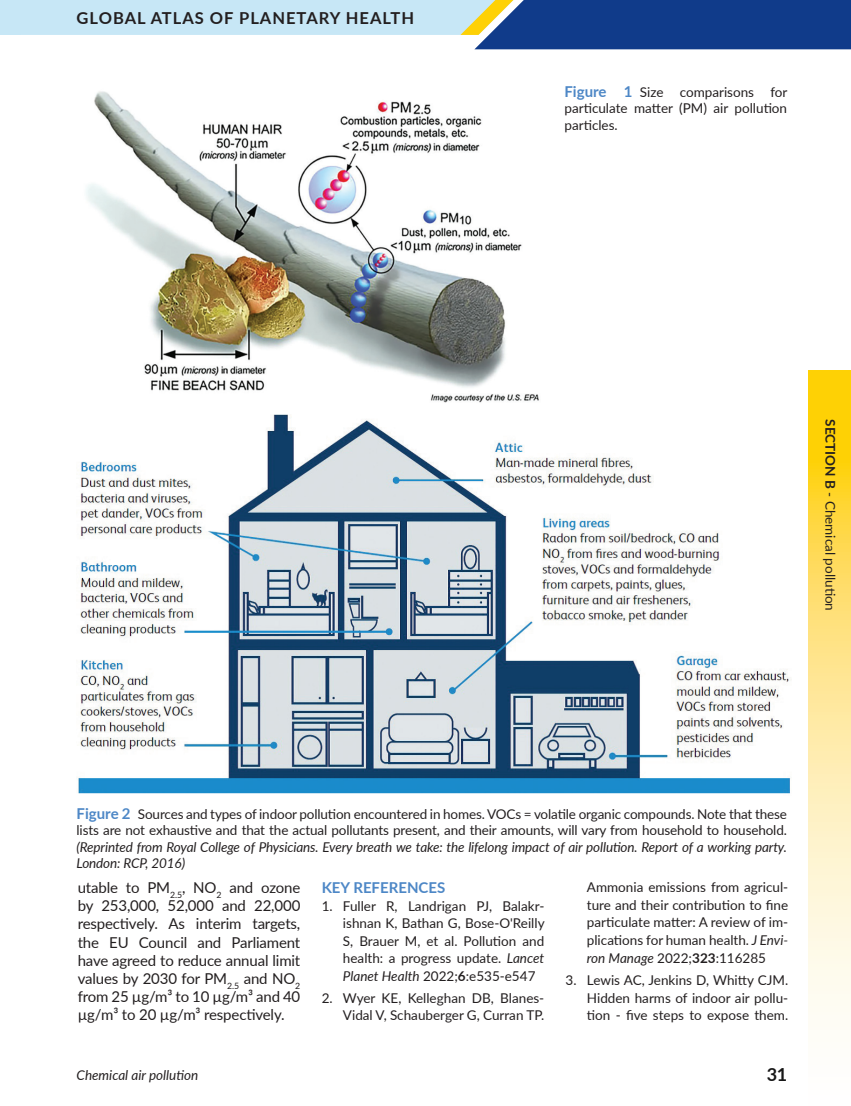
<style>
.page{position:relative;width:851px;height:1106px;background:#fff}
.page>*{position:absolute;margin:0;border:0;box-sizing:border-box;transform-origin:0 0}
.t1{font:700 18px "Lato";color:#171717}
.t2{font:700 16.5px "Lato";letter-spacing:.06em;color:#231f20}
.t3{font:15px/18.1px "Lato";letter-spacing:-.01em;color:#231f20;text-align:justify}
.t4{font:700 15px "Lato";color:#4d87c6}
.t5{font:13.5px/17.7px "Lato";letter-spacing:-.005em;color:#231f20;text-align:justify}
.t6{font:italic 13.5px/16.2px "Lato";letter-spacing:-.01em;color:#231f20}
.s1{font-weight:700;font-size:15px;color:#4d87c6}
.s2{font-weight:700}
.s3{font-style:italic}
</style>
<div class="page">
<svg style="left:0;top:0;width:850px;height:49px"></svg>
<svg style="left:808px;top:370px;width:42px;height:645px;background:#fee688"></svg>
<img style="left:86px;top:91px;width:453px;height:312px">
<img style="left:78px;top:414px;width:713px;height:380px">
<p class="t2" style="left:77px;top:6px;width:339px">GLOBAL ATLAS OF PLANETARY HEALTH</p>
<p class="t5" style="left:564px;top:84px;width:224px;line-height:16.2px"><span class="s1">Figure 1</span> Size comparisons for particulate matter (PM) air pollution particles.</p>
<p class="t5" style="left:839px;top:419px;width:193px;rotate:90deg"><span class="s2">SECTION B</span> - Chemical pollution</p>
<p class="t5" style="left:77px;top:805px;width:711px;line-height:16.2px"><span class="s1">Figure 2</span> Sources and types of indoor pollution encountered in homes. VOCs = volatile organic compounds. Note that these lists are not exhaustive and that the actual pollutants present, and their amounts, will vary from household to household.</p>
<p class="t6" style="left:77px;top:838px;width:711px">(Reprinted from Royal College of Physicians. Every breath we take: the lifelong impact of air pollution. Report of a working party.<br>London: RCP, 2016)</p>
<p class="t3" style="left:78px;top:878px;width:224px">utable to PM<sub>2.5</sub>, NO<sub>2</sub> and ozone by 253,000, 52,000 and 22,000 respectively. As interim targets, the EU Council and Parliament have agreed to reduce annual limit values by 2030 for PM<sub>2.5</sub> and NO<sub>2 </sub>from 25 µg/m³ to 10 µg/m³ and 40 µg/m³ to 20 µg/m³ respectively.</p>
<p class="t4" style="left:321px;top:876px;width:125px">KEY REFERENCES</p>
<p class="t5" style="left:343px;top:896px;width:203px;text-indent:-21px">1. Fuller R, Landrigan PJ, Balakr&shy;ishnan K, Bathan G, Bose-O'Reilly S, Brauer M, et al. Pollution and health: a progress update. <span class="s3">Lancet Planet Health</span> 2022;<span class="s2">6</span>:e535-e547</p>
<p class="t5" style="left:321px;top:988px;width:224px;text-align:right">2. Wyer KE, Kelleghan DB, Blanes-<br>Vidal V, Schauberger G, Curran TP.</p>
<p class="t6" style="left:77px;top:1066px;width:123px">Chemical air pollution</p>
<p class="t5" style="left:586px;top:877px;width:203px">Ammonia emissions from agricul&shy;ture and their contribution to fine particulate matter: A review of im&shy;plications for human health. <span class="s3">J Envi&shy;ron Manage</span> 2022;<span class="s2">323</span>:116285</p>
<p class="t5" style="left:586px;top:970px;width:203px;text-indent:-21px">3. Lewis AC, Jenkins D, Whitty CJM.<br>Hidden harms of indoor air pollu&shy;tion - five steps to expose them.</p>
<h1 class="t1" style="left:766px;top:1061px;width:22px">31</h1>
</div>
